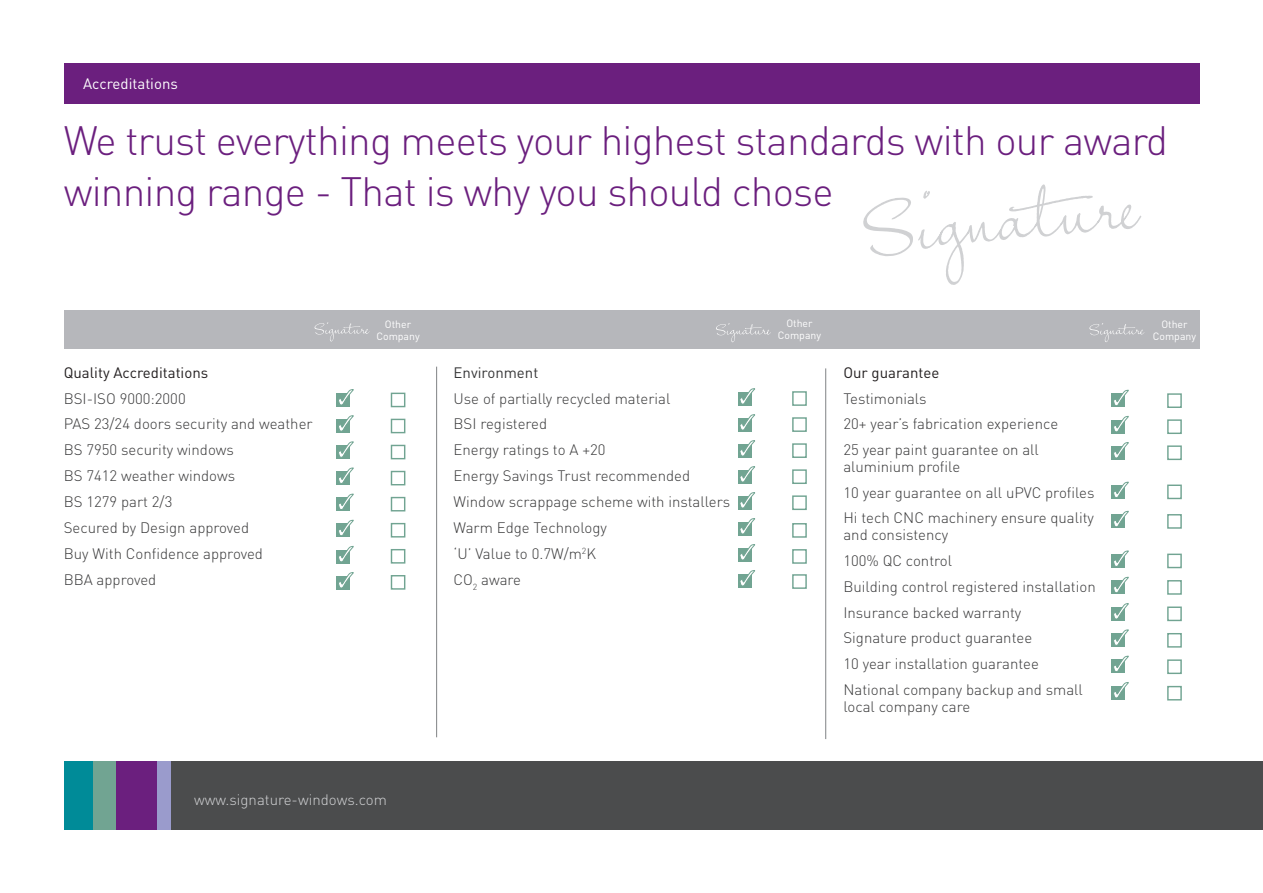
<style>
.page{position:relative;width:1263px;height:893px;background:#fff}
.page>*{position:absolute;margin:0;border:0;box-sizing:border-box;transform-origin:0 0}
.t1{font:300 40.5px/51px "DIN Pro";letter-spacing:-.02em;color:#6b1f7e}
.t2{font:300 15px/16.5px "DIN Pro";color:#383839}
.t3{font:15px "DIN Pro";color:#231f20}
.t4{font:300 15px "DIN Pro";color:#d1d2d4}
.t5{font:15px "DIN Pro";color:#fff}
.t6{font:15px "DIN Pro";color:#383839}
.t7{font:10.5px/12px "DIN Pro";color:#fff;text-align:center}
</style>
<div class="page">
<div style="left:170px;top:761px;width:1093px;height:68px;background:#4b4c4d"></div>
<div style="left:115px;top:761px;width:42px;height:68px;background:#6b1f7e"></div>
<div style="left:92px;top:761px;width:23px;height:68px;background:#71a492"></div>
<div style="left:64px;top:761px;width:28px;height:68px;background:#008b98"></div>
<div style="left:157px;top:761px;width:13px;height:68px;background:#9a9bcc"></div>
<div style="left:64px;top:64px;width:1135px;height:40px;background:#6b1f7e"></div>
<svg style="left:863px;top:184px;width:278px;height:101px"></svg>
<div style="left:64px;top:310px;width:1135px;height:39px;background:#b6b7bb"></div>
<svg style="left:315px;top:322px;width:54px;height:19px"></svg>
<div style="left:336px;top:393px;width:14px;height:14px;background:#71a492"></div>
<svg style="left:339px;top:389px;width:15px;height:16px"></svg>
<div style="left:336px;top:419px;width:14px;height:14px;background:#71a492"></div>
<svg style="left:339px;top:415px;width:15px;height:16px"></svg>
<div style="left:336px;top:445px;width:14px;height:14px;background:#71a492"></div>
<svg style="left:339px;top:441px;width:15px;height:16px"></svg>
<div style="left:336px;top:471px;width:14px;height:14px;background:#71a492"></div>
<svg style="left:339px;top:467px;width:15px;height:16px"></svg>
<div style="left:336px;top:497px;width:14px;height:14px;background:#71a492"></div>
<svg style="left:339px;top:493px;width:15px;height:16px"></svg>
<div style="left:336px;top:524px;width:14px;height:13px;background:#71a492"></div>
<svg style="left:338px;top:519px;width:16px;height:17px"></svg>
<div style="left:336px;top:576px;width:14px;height:14px;background:#71a492"></div>
<svg style="left:339px;top:572px;width:15px;height:16px"></svg>
<hr style="left:436px;top:367px;width:1px;height:370px;background:#808285">
<div style="left:391px;top:393px;width:14px;height:14px;border:1px solid #71a492"></div>
<div style="left:391px;top:419px;width:14px;height:14px;border:1px solid #71a492"></div>
<div style="left:391px;top:445px;width:14px;height:14px;border:1px solid #71a492"></div>
<div style="left:391px;top:471px;width:14px;height:14px;border:1px solid #71a492"></div>
<div style="left:391px;top:497px;width:14px;height:14px;border:1px solid #71a492"></div>
<div style="left:391px;top:523px;width:14px;height:14px;border:1px solid #71a492"></div>
<div style="left:391px;top:549px;width:14px;height:15px;border:1px solid #71a492"></div>
<div style="left:391px;top:575px;width:14px;height:15px;border:1px solid #71a492"></div>
<div style="left:336px;top:550px;width:14px;height:13px;background:#71a492"></div>
<svg style="left:339px;top:546px;width:15px;height:16px"></svg>
<svg style="left:716px;top:323px;width:55px;height:19px"></svg>
<div style="left:738px;top:392px;width:13px;height:14px;background:#71a492"></div>
<svg style="left:740px;top:388px;width:15px;height:17px"></svg>
<div style="left:738px;top:418px;width:13px;height:14px;background:#71a492"></div>
<svg style="left:740px;top:414px;width:15px;height:17px"></svg>
<div style="left:738px;top:444px;width:13px;height:14px;background:#71a492"></div>
<svg style="left:740px;top:440px;width:15px;height:17px"></svg>
<div style="left:738px;top:470px;width:13px;height:14px;background:#71a492"></div>
<svg style="left:740px;top:466px;width:15px;height:17px"></svg>
<div style="left:738px;top:522px;width:13px;height:14px;background:#71a492"></div>
<svg style="left:740px;top:518px;width:15px;height:17px"></svg>
<div style="left:738px;top:496px;width:13px;height:14px;background:#71a492"></div>
<svg style="left:740px;top:492px;width:15px;height:17px"></svg>
<div style="left:738px;top:548px;width:13px;height:14px;background:#71a492"></div>
<svg style="left:740px;top:544px;width:15px;height:17px"></svg>
<div style="left:738px;top:574px;width:13px;height:13px;background:#71a492"></div>
<svg style="left:740px;top:570px;width:15px;height:17px"></svg>
<div style="left:792px;top:391px;width:15px;height:15px;border:1px solid #71a492"></div>
<div style="left:792px;top:417px;width:15px;height:15px;border:1px solid #71a492"></div>
<div style="left:792px;top:443px;width:15px;height:15px;border:1px solid #71a492"></div>
<div style="left:792px;top:469px;width:15px;height:15px;border:1px solid #71a492"></div>
<div style="left:792px;top:523px;width:15px;height:15px;border:1px solid #71a492"></div>
<div style="left:792px;top:495px;width:15px;height:15px;border:1px solid #71a492"></div>
<div style="left:792px;top:549px;width:15px;height:15px;border:1px solid #71a492"></div>
<div style="left:792px;top:574px;width:15px;height:15px;border:1px solid #71a492"></div>
<svg style="left:1089px;top:323px;width:55px;height:19px"></svg>
<div style="left:1111px;top:394px;width:14px;height:13px;background:#71a492"></div>
<svg style="left:1113px;top:389px;width:16px;height:17px"></svg>
<div style="left:1111px;top:420px;width:14px;height:13px;background:#71a492"></div>
<svg style="left:1114px;top:415px;width:15px;height:17px"></svg>
<div style="left:1111px;top:446px;width:14px;height:14px;background:#71a492"></div>
<svg style="left:1114px;top:442px;width:15px;height:16px"></svg>
<div style="left:1111px;top:485px;width:14px;height:14px;background:#71a492"></div>
<svg style="left:1114px;top:481px;width:15px;height:16px"></svg>
<div style="left:1111px;top:515px;width:14px;height:13px;background:#71a492"></div>
<svg style="left:1113px;top:510px;width:16px;height:17px"></svg>
<div style="left:1111px;top:554px;width:14px;height:14px;background:#71a492"></div>
<svg style="left:1114px;top:550px;width:15px;height:16px"></svg>
<div style="left:1111px;top:607px;width:14px;height:14px;background:#71a492"></div>
<svg style="left:1114px;top:603px;width:15px;height:16px"></svg>
<div style="left:1167px;top:393px;width:15px;height:15px;border:1px solid #71a492"></div>
<div style="left:1167px;top:419px;width:15px;height:15px;border:1px solid #71a492"></div>
<div style="left:1167px;top:445px;width:15px;height:15px;border:1px solid #71a492"></div>
<div style="left:1167px;top:485px;width:15px;height:14px;border:1px solid #71a492"></div>
<div style="left:1167px;top:514px;width:15px;height:15px;border:1px solid #71a492"></div>
<div style="left:1167px;top:554px;width:15px;height:14px;border:1px solid #71a492"></div>
<div style="left:1167px;top:580px;width:15px;height:15px;border:1px solid #71a492"></div>
<div style="left:1167px;top:606px;width:15px;height:15px;border:1px solid #71a492"></div>
<div style="left:1111px;top:581px;width:14px;height:13px;background:#71a492"></div>
<svg style="left:1113px;top:576px;width:16px;height:17px"></svg>
<div style="left:1111px;top:633px;width:14px;height:14px;background:#71a492"></div>
<svg style="left:1114px;top:629px;width:15px;height:16px"></svg>
<div style="left:1111px;top:659px;width:14px;height:14px;background:#71a492"></div>
<svg style="left:1114px;top:655px;width:15px;height:16px"></svg>
<div style="left:1111px;top:686px;width:14px;height:13px;background:#71a492"></div>
<svg style="left:1114px;top:682px;width:15px;height:16px"></svg>
<div style="left:1167px;top:633px;width:15px;height:15px;border:1px solid #71a492"></div>
<div style="left:1167px;top:659px;width:15px;height:15px;border:1px solid #71a492"></div>
<div style="left:1167px;top:686px;width:15px;height:14px;border:1px solid #71a492"></div>
<hr style="left:825px;top:368px;width:1px;height:371px;background:#808285">
<p class="t5" style="left:83px;top:72px;width:96px">Accreditations</p>
<p class="t1" style="left:64px;top:112px;width:1106px">We trust everything meets your highest standards with our award winning range - That is why you should chose</p>
<p class="t3" style="left:64px;top:360px;width:146px">Quality Accreditations</p>
<p class="t2" style="left:64px;top:389px;width:123px">BSI-ISO 9000:2000</p>
<p class="t2" style="left:64px;top:414px;width:250px">PAS 23/24 doors security and weather</p>
<p class="t2" style="left:64px;top:440px;width:172px">BS 7950 security windows</p>
<p class="t2" style="left:64px;top:466px;width:173px">BS 7412 weather windows</p>
<p class="t2" style="left:64px;top:492px;width:110px">BS 1279 part 2/3</p>
<p class="t2" style="left:64px;top:518px;width:187px">Secured by Design approved</p>
<p class="t2" style="left:64px;top:544px;width:201px">Buy With Confidence approved</p>
<p class="t2" style="left:64px;top:570px;width:94px">BBA approved</p>
<p class="t7" style="left:376px;top:317px;width:45px">Other<br>Company</p>
<p class="t7" style="left:778px;top:316px;width:45px">Other<br>Company</p>
<p class="t7" style="left:1153px;top:318px;width:45px">Other<br>Company</p>
<p class="t6" style="left:454px;top:360px;width:86px">Environment</p>
<p class="t2" style="left:454px;top:389px;width:218px">Use of partially recycled material</p>
<p class="t2" style="left:454px;top:414px;width:95px">BSI registered</p>
<p class="t2" style="left:454px;top:440px;width:153px">Energy ratings to A +20</p>
<p class="t2" style="left:454px;top:466px;width:238px">Energy Savings Trust recommended</p>
<p class="t2" style="left:454px;top:492px;width:278px">Window scrappage scheme with installers</p>
<p class="t2" style="left:454px;top:518px;width:155px">Warm Edge Technology</p>
<p class="t2" style="left:454px;top:544px;width:144px">‘U’ Value to 0.7W/m<sup>2</sup>K</p>
<p class="t2" style="left:454px;top:569px;width:69px">CO<sub>2</sub> aware</p>
<p class="t3" style="left:843px;top:360px;width:97px">Our guarantee</p>
<p class="t2" style="left:843px;top:389px;width:85px">Testimonials</p>
<p class="t2" style="left:843px;top:414px;width:216px">20+ year’s fabrication experience</p>
<p class="t2" style="left:843px;top:440px;width:197px">25 year paint guarantee on all aluminium profile</p>
<p class="t2" style="left:843px;top:483px;width:253px">10 year guarantee on all uPVC profiles</p>
<p class="t2" style="left:843px;top:508px;width:252px">Hi tech CNC machinery ensure quality and consistency</p>
<p class="t2" style="left:843px;top:551px;width:110px">100% QC control</p>
<p class="t2" style="left:843px;top:577px;width:254px">Building control registered installation</p>
<p class="t2" style="left:843px;top:603px;width:179px">Insurance backed warranty</p>
<p class="t2" style="left:843px;top:628px;width:190px">Signature product guarantee</p>
<p class="t2" style="left:843px;top:654px;width:197px">10 year installation guarantee</p>
<p class="t2" style="left:843px;top:680px;width:241px">National company backup and small local company care</p>
<p class="t4" style="left:194px;top:788px;width:194px">www.signature-windows.com</p>
</div>
